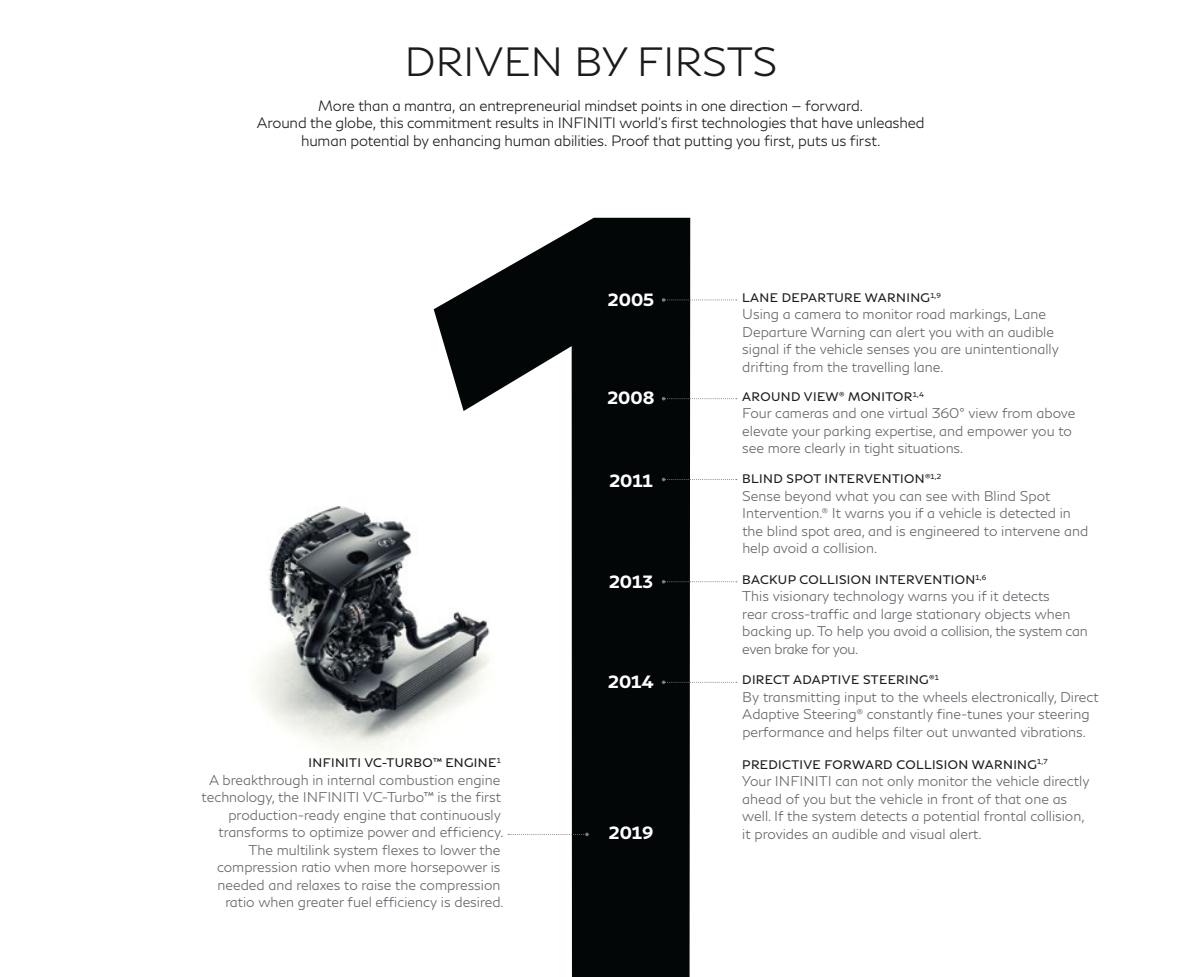
<style>
.page{position:relative;width:1182px;height:977px;background:#fff}
.page>*{position:absolute;margin:0;border:0;box-sizing:border-box;transform-origin:0 0}
.t1{font:300 40.25px "Infiniti Brand";color:#1c1b1a}
.t2{font:700 17.5px "Infiniti Brand";color:#fff}
.t3{font:300 14.88px/17.5px "Infiniti Brand";letter-spacing:-.01em;color:#1c1b1a;text-align:center}
.t4{font:300 14px/17.5px "Infiniti Brand";color:#61646a}
.t5{font:12.25px "Infiniti Brand";letter-spacing:.03em;color:#1c1b1a}
</style>
<div class="page">
<img style="left:257px;top:506px;width:176px;height:249px">
<svg style="left:433px;top:218px;width:257px;height:758px;fill:#020607"></svg>
<svg style="left:661px;top:298px;width:75px;height:4px"></svg>
<svg style="left:661px;top:478px;width:75px;height:3px"></svg>
<svg style="left:661px;top:580px;width:75px;height:3px"></svg>
<svg style="left:661px;top:397px;width:75px;height:3px"></svg>
<svg style="left:661px;top:680px;width:75px;height:4px"></svg>
<svg style="left:508px;top:832px;width:80px;height:4px"></svg>
<h1 class="t1" style="left:404px;top:35px;width:374px">DRIVEN BY FIRSTS</h1>
<p class="t3" style="left:257px;top:96px;width:669px">More than a mantra, an entrepreneurial mindset points in one direction — forward.<br>Around the globe, this commitment results in INFINITI world’s first technologies that have unleashed human potential by enhancing human abilities. Proof that putting you first, puts us first.</p>
<p class="t5" style="left:308px;top:754px;width:193px">INFINITI VC-TURBO™ ENGINE<sup>1</sup></p>
<p class="t4" style="left:201px;top:770px;width:304px;text-align:right">A breakthrough in internal combustion engine technology, the INFINITI VC-Turbo™ is the first production-ready engine that continuously transforms to optimize power and efficiency.<br>The multilink system flexes to lower the compression ratio when more horsepower is needed and relaxes to raise the compression ratio when greater fuel efficiency is desired.</p>
<p class="t2" style="left:608px;top:287px;width:48px">2005</p>
<p class="t2" style="left:607px;top:386px;width:49px">2008</p>
<p class="t2" style="left:609px;top:468px;width:45px">2011</p>
<p class="t2" style="left:609px;top:569px;width:45px">2013</p>
<p class="t2" style="left:608px;top:669px;width:47px">2014</p>
<p class="t2" style="left:609px;top:820px;width:46px">2019</p>
<p class="t5" style="left:742px;top:289px;width:200px">LANE DEPARTURE WARNING<sup>1,9</sup></p>
<p class="t4" style="left:742px;top:305px;width:318px">Using a camera to monitor road markings, Lane Departure Warning can alert you with an audible signal if the vehicle senses you are unintentionally drifting from the travelling lane.</p>
<p class="t5" style="left:742px;top:388px;width:183px">AROUND VIEW<sup>®</sup> MONITOR<sup>1,4</sup></p>
<p class="t4" style="left:742px;top:404px;width:334px">Four cameras and one virtual 360° view from above elevate your parking expertise, and empower you to see more clearly in tight situations.</p>
<p class="t5" style="left:742px;top:470px;width:200px">BLIND SPOT INTERVENTION<sup>®1,2</sup></p>
<p class="t4" style="left:742px;top:486px;width:347px">Sense beyond what you can see with Blind Spot Intervention.<sup>®</sup> It warns you if a vehicle is detected in the blind spot area, and is engineered to intervene and help avoid a collision.</p>
<p class="t5" style="left:742px;top:571px;width:245px">BACKUP COLLISION INTERVENTION<sup>1,6</sup></p>
<p class="t4" style="left:742px;top:587px;width:347px">This visionary technology warns you if it detects<br>rear cross-traffic and large stationary objects when backing up. To help you avoid a collision, the system can even brake for you.</p>
<p class="t5" style="left:742px;top:671px;width:198px">DIRECT ADAPTIVE STEERING<sup>®1</sup></p>
<p class="t4" style="left:742px;top:687px;width:358px">By transmitting input to the wheels electronically, Direct<br>Adaptive Steering<sup>®</sup> constantly fine-tunes your steering performance and helps filter out unwanted vibrations.</p>
<p class="t5" style="left:742px;top:755px;width:307px">PREDICTIVE FORWARD COLLISION WARNING<sup>1,7</sup></p>
<p class="t4" style="left:742px;top:772px;width:348px">Your INFINITI can not only monitor the vehicle directly ahead of you but the vehicle in front of that one as well. If the system detects a potential frontal collision, it provides an audible and visual alert.</p>
</div>
